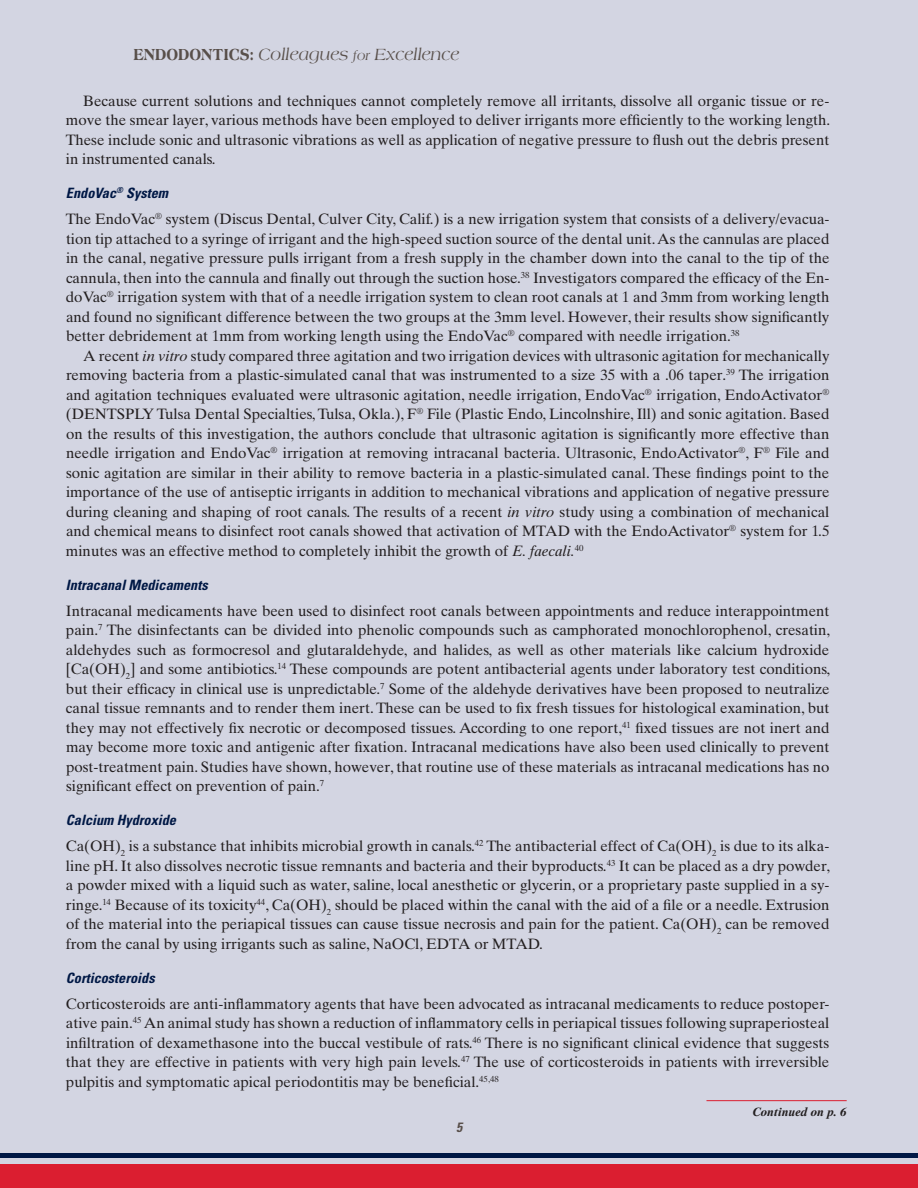
<style>
.page{position:relative;width:918px;height:1188px;background:#d3d5e2}
.page>*{position:absolute;margin:0;border:0;box-sizing:border-box;transform-origin:0 0}
.t1{font:italic 17.4px "Americana Std";color:#584f4a;scale:.94 1}
.t2{font:15px/19.5px "Times Ten LT Std";color:#231f20;text-align:justify}
.t3{font:italic 700 condensed 14.25px "Univers LT Std";color:#001845}
.t4{font:italic 700 condensed 13.5px "Univers LT Std";color:#584f4a}
.t5{font:italic 700 12px "Times Ten LT Std";color:#231f20}
.s1{font-weight:800;font-style:normal;font-size:17.25px}
.s2{font-size:13.5px}
.s3{font-style:italic}
</style>
<div class="page">
<div style="left:0;top:1165px;width:918px;height:23px;background:#db1e30"></div>
<div style="left:0;top:1153px;width:918px;height:5px;background:#001845"></div>
<hr style="left:706px;top:1100px;width:141px;height:1px;background:#db1e30">
<p class="t1" style="left:133px;top:44px;width:348px"><span class="s1">ENDODONTICS:</span> Colleagues <span class="s2">for</span> Excellence</p>
<p class="t2" style="left:66px;top:91px;width:766px;text-indent:17px">Because current solutions and techniques cannot completely remove all irritants, dissolve all organic tissue or re&shy;move the smear layer, various methods have been employed to deliver irrigants more efficiently to the working length.<br>These include sonic and ultrasonic vibrations as well as application of negative pressure to flush out the debris present in instrumented canals.</p>
<p class="t3" style="left:66px;top:184px;width:104px">EndoVac<sup>®</sup> System</p>
<p class="t2" style="left:66px;top:209px;width:765px">The EndoVac<sup>®</sup> system (Discus Dental, Culver City, Calif.) is a new irrigation system that consists of a delivery/evacua&shy;tion tip attached to a syringe of irrigant and the high-speed suction source of the dental unit. As the cannulas are placed in the canal, negative pressure pulls irrigant from a fresh supply in the chamber down into the canal to the tip of the cannula, then into the cannula and finally out through the suction hose.<sup>38</sup> Investigators compared the efficacy of the En&shy;doVac<sup>®</sup> irrigation system with that of a needle irrigation system to clean root canals at 1 and 3mm from working length and found no significant difference between the two groups at the 3mm level. However, their results show significantly better debridement at 1mm from working length using the EndoVac<sup>®</sup> compared with needle irrigation.<sup>38</sup></p>
<p class="t2" style="left:66px;top:346px;width:765px;text-indent:17px">A recent <span class="s3">in vitro</span> study compared three agitation and two irrigation devices with ultrasonic agitation for mechanically removing bacteria from a plastic-simulated canal that was instrumented to a size 35 with a .06 taper.<sup>39</sup> The irrigation and agitation techniques evaluated were ultrasonic agitation, needle irrigation, EndoVac<sup>®</sup> irrigation, EndoActivator<sup>® </sup>(DENTSPLY Tulsa Dental Specialties, Tulsa, Okla.), F<sup>®</sup> File (Plastic Endo, Lincolnshire, Ill) and sonic agitation. Based on the results of this investigation, the authors conclude that ultrasonic agitation is significantly more effective than needle irrigation and EndoVac<sup>®</sup> irrigation at removing intracanal bacteria. Ultrasonic, EndoActivator<sup>®</sup>, F<sup>®</sup> File and sonic agitation are similar in their ability to remove bacteria in a plastic-simulated canal. These findings point to the importance of the use of antiseptic irrigants in addition to mechanical vibrations and application of negative pressure during cleaning and shaping of root canals. The results of a recent <span class="s3">in vitro</span> study using a combination of mechanical and chemical means to disinfect root canals showed that activation of MTAD with the EndoActivator<sup>®</sup> system for 1.5 minutes was an effective method to completely inhibit the growth of <span class="s3">E. faecali.</span><sup>40</sup></p>
<p class="t3" style="left:66px;top:576px;width:143px">Intracanal Medicaments</p>
<p class="t2" style="left:66px;top:601px;width:766px">Intracanal medicaments have been used to disinfect root canals between appointments and reduce interappointment pain.<sup>7</sup> The disinfectants can be divided into phenolic compounds such as camphorated monochlorophenol, cresatin, aldehydes such as formocresol and glutaraldehyde, and halides, as well as other materials like calcium hydroxide [Ca(OH)<sub>2</sub>] and some antibiotics.<sup>14</sup> These compounds are potent antibacterial agents under laboratory test conditions, but their efficacy in clinical use is unpredictable.<sup>7</sup> Some of the aldehyde derivatives have been proposed to neutralize canal tissue remnants and to render them inert. These can be used to fix fresh tissues for histological examination, but they may not effectively fix necrotic or decomposed tissues. According to one report,<sup>41</sup> fixed tissues are not inert and may become more toxic and antigenic after fixation. Intracanal medications have also been used clinically to prevent post-treatment pain. Studies have shown, however, that routine use of these materials as intracanal medications has no significant effect on prevention of pain.<sup>7</sup></p>
<p class="t3" style="left:66px;top:811px;width:112px">Calcium Hydroxide</p>
<p class="t2" style="left:66px;top:836px;width:766px">Ca(OH)<sub>2</sub> is a substance that inhibits microbial growth in canals.<sup>42</sup> The antibacterial effect of Ca(OH)<sub>2</sub> is due to its alka&shy;line pH. It also dissolves necrotic tissue remnants and bacteria and their byproducts.<sup>43</sup> It can be placed as a dry powder, a powder mixed with a liquid such as water, saline, local anesthetic or glycerin, or a proprietary paste supplied in a sy&shy;ringe.<sup>14</sup> Because of its toxicity<sup>44</sup>, Ca(OH)<sub>2</sub> should be placed within the canal with the aid of a file or a needle. Extrusion of the material into the periapical tissues can cause tissue necrosis and pain for the patient. Ca(OH)<sub>2</sub> can be removed from the canal by using irrigants such as saline, NaOCl, EDTA or MTAD.</p>
<p class="t3" style="left:66px;top:969px;width:90px">Corticosteroids</p>
<p class="t2" style="left:66px;top:994px;width:765px">Corticosteroids are anti-inflammatory agents that have been advocated as intracanal medicaments to reduce postoper&shy;ative pain.<sup>45</sup> An animal study has shown a reduction of inflammatory cells in periapical tissues following supraperiosteal infiltration of dexamethasone into the buccal vestibule of rats.<sup>46</sup> There is no significant clinical evidence that suggests that they are effective in patients with very high pain levels.<sup>47</sup> The use of corticosteroids in patients with irreversible pulpitis and symptomatic apical periodontitis may be beneficial.<sup>45,48</sup></p>
<p class="t4" style="left:456px;top:1119px;width:7px">5</p>
<p class="t5" style="left:752px;top:1105px;width:96px">Continued on p. 6</p>
</div>
